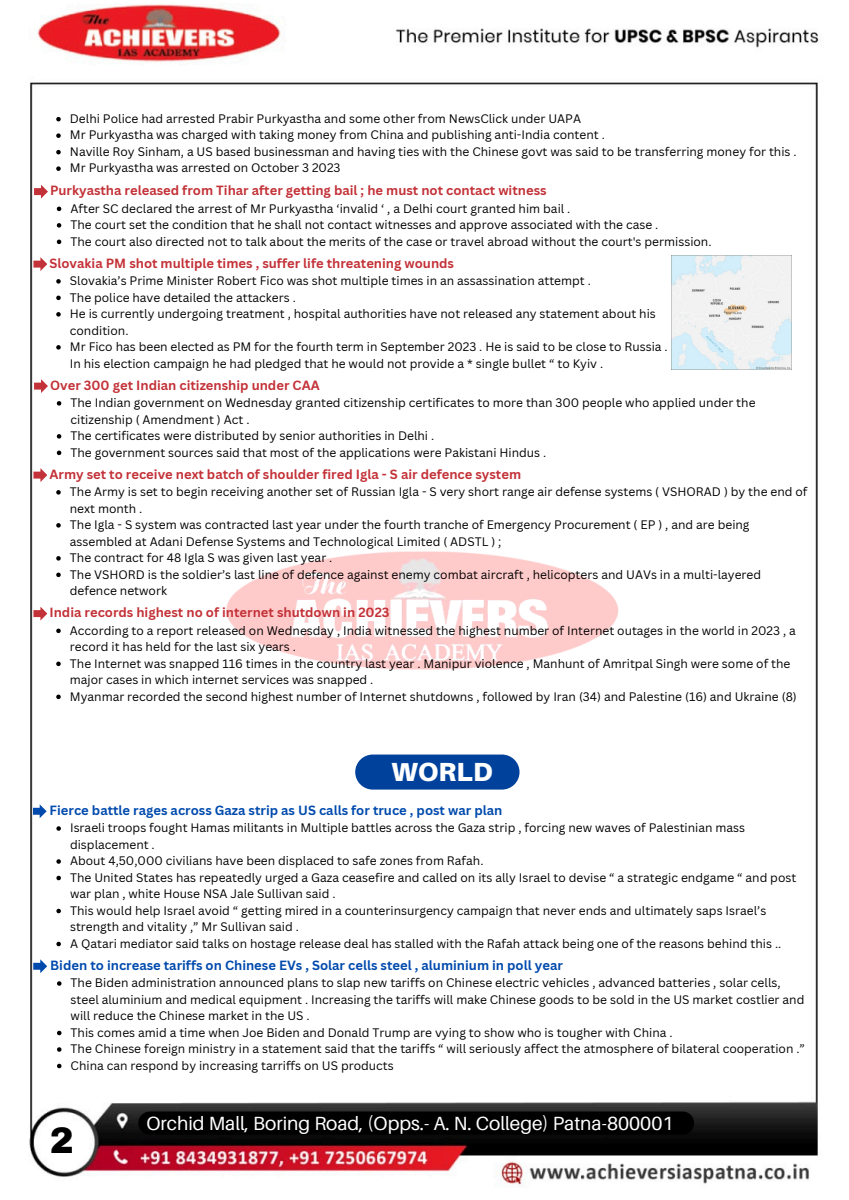
<style>
.page{position:relative;width:849px;height:1200px;background:#fff}
.page>*{position:absolute;margin:0;border:0;box-sizing:border-box;transform-origin:0 0}
.t1{font:900 36px "Archivo";color:#000}
.t2{font:900 26.2px "Aileron";color:#fff}
.t3{font:19.1px "Aileron";color:#fff}
.t4{font:700 13px "Canva Sans";color:#c33238}
.t5{font:700 13px "Canva Sans";color:#004aad}
.t6{font:12px/16.5px "Canva Sans";color:#000}
</style>
<div class="page">
<img style="left:29px;top:4px;width:790px;height:1183px">
<img style="left:207px;top:521px;width:433px;height:183px">
<svg style="left:34px;top:185px;width:14px;height:14px"></svg>
<svg style="left:34px;top:379px;width:14px;height:14px"></svg>
<svg style="left:33px;top:468px;width:14px;height:14px"></svg>
<svg style="left:33px;top:804px;width:14px;height:14px"></svg>
<svg style="left:33px;top:959px;width:14px;height:14px"></svg>
<svg style="left:33px;top:257px;width:14px;height:14px"></svg>
<img style="left:671px;top:256px;width:119px;height:114px">
<div style="left:138px;top:1112px;width:556px;height:23px;background:#000;border-radius:12px"></div>
<svg style="left:56px;top:117px;width:5px;height:4px"></svg>
<svg style="left:56px;top:133px;width:5px;height:5px"></svg>
<svg style="left:56px;top:150px;width:5px;height:4px"></svg>
<svg style="left:56px;top:166px;width:5px;height:5px"></svg>
<svg style="left:57px;top:207px;width:4px;height:4px"></svg>
<svg style="left:57px;top:223px;width:4px;height:5px"></svg>
<svg style="left:57px;top:240px;width:4px;height:4px"></svg>
<svg style="left:57px;top:401px;width:4px;height:5px"></svg>
<svg style="left:57px;top:434px;width:4px;height:5px"></svg>
<svg style="left:57px;top:451px;width:4px;height:4px"></svg>
<svg style="left:56px;top:490px;width:5px;height:5px"></svg>
<svg style="left:56px;top:523px;width:5px;height:5px"></svg>
<svg style="left:56px;top:556px;width:5px;height:5px"></svg>
<svg style="left:56px;top:573px;width:5px;height:4px"></svg>
<div style="left:355px;top:755px;width:164px;height:35px;background:#00429b;border-radius:18px"></div>
<svg style="left:56px;top:826px;width:5px;height:5px"></svg>
<svg style="left:56px;top:859px;width:5px;height:5px"></svg>
<svg style="left:56px;top:876px;width:5px;height:4px"></svg>
<svg style="left:56px;top:909px;width:5px;height:4px"></svg>
<svg style="left:56px;top:942px;width:5px;height:4px"></svg>
<svg style="left:57px;top:981px;width:4px;height:5px"></svg>
<svg style="left:57px;top:1031px;width:4px;height:4px"></svg>
<svg style="left:57px;top:1047px;width:4px;height:5px"></svg>
<svg style="left:57px;top:1064px;width:4px;height:4px"></svg>
<svg style="left:56px;top:279px;width:5px;height:5px"></svg>
<svg style="left:56px;top:296px;width:5px;height:4px"></svg>
<svg style="left:56px;top:312px;width:5px;height:5px"></svg>
<svg style="left:56px;top:345px;width:5px;height:5px"></svg>
<svg style="left:33px;top:607px;width:14px;height:14px"></svg>
<svg style="left:56px;top:629px;width:5px;height:4px"></svg>
<svg style="left:56px;top:662px;width:5px;height:4px"></svg>
<svg style="left:56px;top:695px;width:5px;height:4px"></svg>
<p class="t6" style="left:70px;top:110px;width:512px">Delhi Police had arrested Prabir Purkyastha and some other from NewsClick under UAPA</p>
<h3 class="t6" style="left:70px;top:127px;width:536px">Mr Purkyastha was charged with taking money from China and publishing anti-India content .</h3>
<p class="t6" style="left:70px;top:143px;width:728px">Naville Roy Sinham, a US based businessman and having ties with the Chinese govt was said to be transferring money for this .</p>
<p class="t6" style="left:70px;top:160px;width:272px">Mr Purkyastha was arrested on October 3 2023</p>
<p class="t4" style="left:50px;top:181px;width:498px">Purkyastha released from Tihar after getting bail ; he must not contact witness</p>
<h3 class="t6" style="left:70px;top:200px;width:501px">After SC declared the arrest of Mr Purkyastha ‘invalid ‘ , a Delhi court granted him bail .</h3>
<p class="t6" style="left:70px;top:216px;width:589px">The court set the condition that he shall not contact witnesses and approve associated with the case .</p>
<p class="t6" style="left:70px;top:233px;width:642px">The court also directed not to talk about the merits of the case or travel abroad without the court's permission.</p>
<p class="t4" style="left:49px;top:254px;width:406px">Slovakia PM shot multiple times , suffer life threatening wounds</p>
<p class="t6" style="left:70px;top:272px;width:522px">Slovakia’s Prime Minister Robert Fico was shot multiple times in an assassination attempt .</p>
<p class="t6" style="left:70px;top:289px;width:227px">The police have detailed the attackers .</p>
<h3 class="t6" style="left:70px;top:305px;width:587px">He is currently undergoing treatment , hospital authorities have not released any statement about his condition.</h3>
<p class="t6" style="left:70px;top:338px;width:599px">Mr Fico has been elected as PM for the fourth term in September 2023 . He is said to be close to Russia .<br>In his election campaign he had pledged that he would not provide a * single bullet “ to Kyiv .</p>
<p class="t4" style="left:50px;top:376px;width:271px">Over 300 get Indian citizenship under CAA</p>
<p class="t6" style="left:70px;top:394px;width:686px">The Indian government on Wednesday granted citizenship certificates to more than 300 people who applied under the citizenship ( Amendment ) Act .</p>
<p class="t6" style="left:70px;top:427px;width:365px">The certificates were distributed by senior authorities in Delhi .</p>
<h3 class="t6" style="left:70px;top:444px;width:477px">The government sources said that most of the applications were Pakistani Hindus .</h3>
<p class="t4" style="left:49px;top:465px;width:473px">Army set to receive next batch of shoulder fired Igla - S air defence system</p>
<p class="t6" style="left:70px;top:483px;width:739px">The Army is set to begin receiving another set of Russian Igla - S very short range air defense systems ( VSHORAD ) by the end of next month .</p>
<p class="t6" style="left:70px;top:516px;width:681px">The Igla - S system was contracted last year under the fourth tranche of Emergency Procurement ( EP ) , and are being assembled at Adani Defense Systems and Technological Limited ( ADSTL ) ;</p>
<h3 class="t6" style="left:70px;top:549px;width:264px">The contract for 48 Igla S was given last year .</h3>
<p class="t6" style="left:70px;top:566px;width:692px">The VSHORD is the soldier’s last line of defence against enemy combat aircraft , helicopters and UAVs in a multi-layered defence network</p>
<p class="t4" style="left:49px;top:603px;width:341px">India records highest no of internet shutdown in 2023</p>
<p class="t6" style="left:70px;top:622px;width:727px">According to a report released on Wednesday , India witnessed the highest number of Internet outages in the world in 2023 , a record it has held for the last six years .</p>
<p class="t6" style="left:70px;top:655px;width:721px">The Internet was snapped 116 times in the country last year . Manipur violence , Manhunt of Amritpal Singh were some of the major cases in which internet services was snapped .</p>
<p class="t6" style="left:70px;top:688px;width:728px">Myanmar recorded the second highest number of Internet shutdowns , followed by Iran (34) and Palestine (16) and Ukraine (8)</p>
<p class="t2" style="left:391px;top:756px;width:103px">WORLD</p>
<p class="t5" style="left:50px;top:801px;width:454px">Fierce battle rages across Gaza strip as US calls for truce , post war plan</p>
<p class="t6" style="left:70px;top:819px;width:676px">Israeli troops fought Hamas militants in Multiple battles across the Gaza strip , forcing new waves of Palestinian mass displacement .</p>
<p class="t6" style="left:70px;top:852px;width:415px">About 4,50,000 civilians have been displaced to safe zones from Rafah.</p>
<h3 class="t6" style="left:70px;top:869px;width:727px">The United States has repeatedly urged a Gaza ceasefire and called on its ally Israel to devise “ a strategic endgame “ and post war plan , white House NSA Jale Sullivan said .</h3>
<p class="t6" style="left:70px;top:902px;width:697px">This would help Israel avoid “ getting mired in a counterinsurgency campaign that never ends and ultimately saps Israel’s strength and vitality ,” Mr Sullivan said .</p>
<p class="t6" style="left:70px;top:935px;width:712px">A Qatari mediator said talks on hostage release deal has stalled with the Rafah attack being one of the reasons behind this ..</p>
<p class="t5" style="left:50px;top:956px;width:514px">Biden to increase tariffs on Chinese EVs , Solar cells steel , aluminium in poll year</p>
<h1 class="t6" style="left:71px;top:974px;width:735px">The Biden administration announced plans to slap new tariffs on Chinese electric vehicles , advanced batteries , solar cells, steel aluminium and medical equipment . Increasing the tariffs will make Chinese goods to be sold in the US market costlier and will reduce the Chinese market in the US .</h1>
<h3 class="t6" style="left:71px;top:1024px;width:603px">This comes amid a time when Joe Biden and Donald Trump are vying to show who is tougher with China .</h3>
<p class="t6" style="left:71px;top:1040px;width:735px">The Chinese foreign ministry in a statement said that the tariffs “ will seriously affect the atmosphere of bilateral cooperation .”</p>
<p class="t6" style="left:71px;top:1057px;width:324px">China can respond by increasing tarriffs on US products</p>
<p class="t1" style="left:50px;top:1122px;width:26px">2</p>
<p class="t3" style="left:146px;top:1111px;width:528px">Orchid Mall, Boring Road, (Opps.- A. N. College) Patna-800001</p>
</div>
